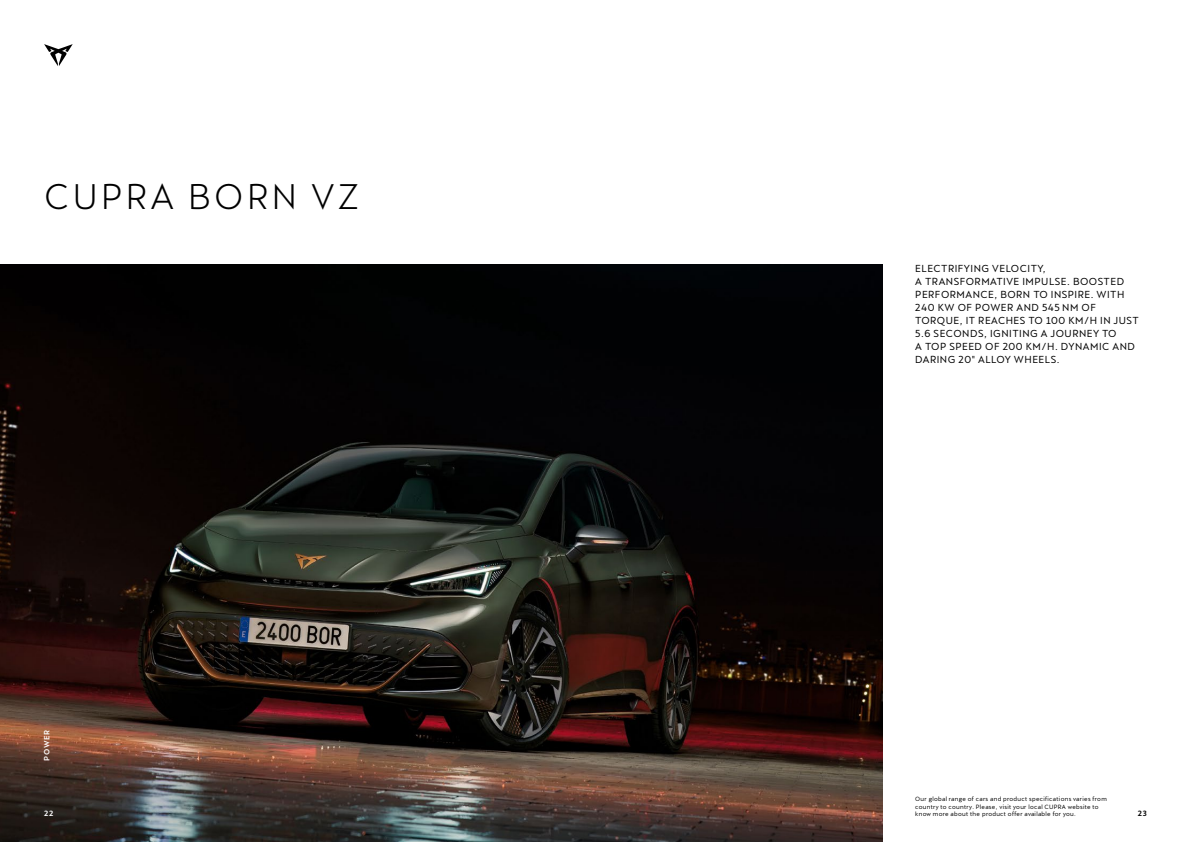
<style>
.page{position:relative;width:1191px;height:842px;background:#fff}
.page>*{position:absolute;margin:0;border:0;box-sizing:border-box;transform-origin:0 0}
.t1{font:35px "Cupra";letter-spacing:.1em;color:#000}
.t2{font:10px/13px "Cupra";letter-spacing:.05em;color:#000}
.t3{font:500 7.5px "Cupra";letter-spacing:.1em;color:#fff}
.t4{font:500 7.5px "Cupra";color:#000}
.t5{font:6px/7.2px "Cupra";letter-spacing:.05em;color:#000}
</style>
<div class="page">
<img style="left:0;top:265px;width:882px;height:577px">
<svg style="left:44px;top:44px;width:29px;height:22px"></svg>
<h1 class="t1" style="left:44px;top:165px;width:316px">CUPRA BORN VZ</h1>
<p class="t3" style="left:42px;top:761px;width:33px;rotate:-90deg">POWER</p>
<p class="t2" style="left:915px;top:260px;width:225px">ELECTRIFYING VELOCITY,<br>A TRANSFORMATIVE IMPULSE. BOOSTED<br>PERFORMANCE, BORN TO INSPIRE. WITH<br>240 KW OF POWER AND 545 NM OF<br>TORQUE, IT REACHES TO 100 KM/H IN JUST<br>5.6 SECONDS, IGNITING A JOURNEY TO<br>A TOP SPEED OF 200 KM/H. DYNAMIC AND<br>DARING 20" ALLOY WHEELS.</p>
<p class="t5" style="left:915px;top:795px;width:193px">Our global range of cars and product specifications varies from country to country. Please, visit your local CUPRA website to</p>
<p class="t3" style="left:44px;top:809px;width:11px">22</p>
<p class="t5" style="left:915px;top:809px;width:162px">know more about the product offer available for you.</p>
<p class="t4" style="left:1137px;top:809px;width:11px">23</p>
</div>
